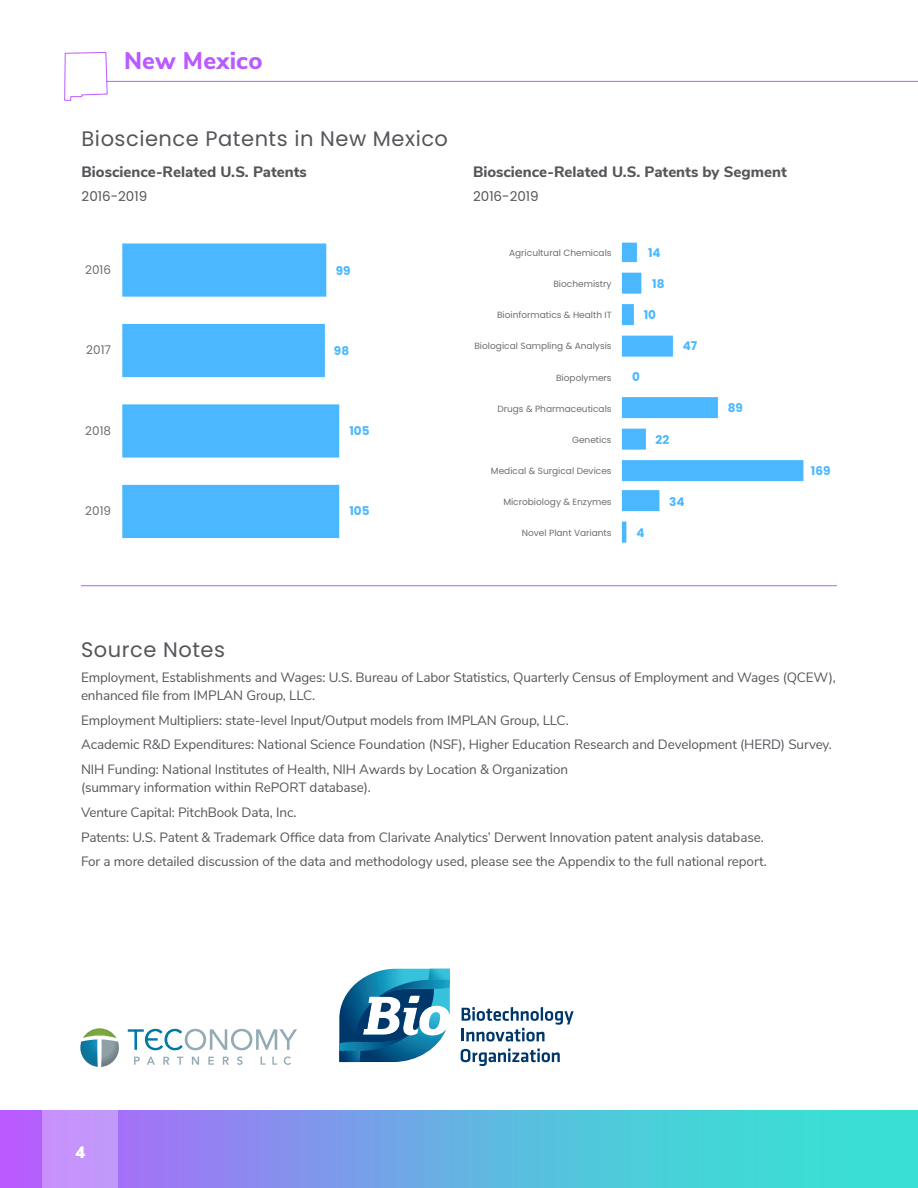
<style>
.page{position:relative;width:918px;height:1188px;background:#fff}
.page>*{position:absolute;margin:0;border:0;box-sizing:border-box;transform-origin:0 0}
.t1{font:800 24px "Nunito Sans";letter-spacing:.01em;color:#ba5aff}
.Table_Headline{font:21px "Poppins";letter-spacing:.025em;color:#54565a}
.t2{font:900 16.5px "Nunito Sans";color:#fff}
.Table_Subhead2{font:800 15px "Nunito Sans";color:#54565a}
.t3{font:13.5px/24.8px "Nunito Sans";letter-spacing:-.01em;color:#54565a}
.Figure_Subhead_2{font:13.5px "Poppins";color:#54565a}
.t4{font:700 12px "Poppins";color:#4ab7ff}
.t5{font:12px "Poppins";color:#6d6e71}
.t6{font:9px "Poppins";color:#6d6e71}
</style>
<div class="page">
<svg style="left:0;top:1111px;width:918px;height:77px"></svg>
<div style="left:42px;top:1111px;width:76px;height:77px;background:#c495fb"></div>
<hr style="left:106px;top:81px;width:812px;height:1px;background:#ba5aff">
<svg style="left:64px;top:52px;width:44px;height:49px"></svg>
<svg style="left:339px;top:969px;width:111px;height:93px"></svg>
<svg style="left:461px;top:1049px;width:99px;height:17px"></svg>
<svg style="left:462px;top:1007px;width:112px;height:35px"></svg>
<svg style="left:134px;top:1057px;width:6px;height:8px"></svg>
<svg style="left:147px;top:1057px;width:8px;height:8px"></svg>
<svg style="left:163px;top:1057px;width:6px;height:8px"></svg>
<svg style="left:177px;top:1057px;width:6px;height:8px"></svg>
<svg style="left:192px;top:1057px;width:7px;height:8px"></svg>
<svg style="left:208px;top:1057px;width:6px;height:8px"></svg>
<svg style="left:223px;top:1057px;width:6px;height:8px"></svg>
<svg style="left:237px;top:1056px;width:6px;height:9px"></svg>
<svg style="left:261px;top:1057px;width:4px;height:8px"></svg>
<svg style="left:272px;top:1057px;width:5px;height:8px"></svg>
<svg style="left:284px;top:1056px;width:7px;height:9px"></svg>
<svg style="left:128px;top:1029px;width:169px;height:21px"></svg>
<svg style="left:80px;top:1028px;width:39px;height:39px"></svg>
<svg style="left:122px;top:243px;width:217px;height:295px;fill:#4ab7ff"></svg>
<svg style="left:622px;top:243px;width:181px;height:300px"></svg>
<hr style="left:81px;top:585px;width:756px;height:1px;background:#ba5aff">
<h1 class="t1" style="left:124px;top:43px;width:140px">New Mexico</h1>
<p class="Table_Headline" style="left:82px;top:126px;width:368px">Bioscience Patents in New Mexico</p>
<p class="Table_Subhead2" style="left:82px;top:161px;width:227px">Bioscience-Related U.S. Patents</p>
<p class="Figure_Subhead_2" style="left:82px;top:188px;width:67px">2016-2019</p>
<p class="t5" style="left:85px;top:263px;width:27px">2016</p>
<p class="t4" style="left:336px;top:264px;width:16px">99</p>
<p class="t5" style="left:86px;top:343px;width:26px">2017</p>
<p class="t4" style="left:334px;top:344px;width:17px">98</p>
<p class="t5" style="left:85px;top:424px;width:27px">2018</p>
<p class="t4" style="left:349px;top:424px;width:22px">105</p>
<p class="t5" style="left:85px;top:504px;width:27px">2019</p>
<p class="t4" style="left:349px;top:504px;width:22px">105</p>
<p class="Table_Subhead2" style="left:473px;top:161px;width:315px">Bioscience-Related U.S. Patents by Segment</p>
<p class="Figure_Subhead_2" style="left:473px;top:188px;width:67px">2016-2019</p>
<p class="t6" style="left:509px;top:248px;width:104px">Agricultural Chemicals</p>
<p class="t6" style="left:553px;top:279px;width:60px">Biochemistry</p>
<p class="t6" style="left:497px;top:310px;width:116px">Bioinformatics &amp; Health IT</p>
<p class="t6" style="left:474px;top:341px;width:139px">Biological Sampling &amp; Analysis</p>
<p class="t6" style="left:556px;top:372px;width:57px">Biopolymers</p>
<p class="t6" style="left:497px;top:403px;width:116px">Drugs &amp; Pharmaceuticals</p>
<p class="t6" style="left:572px;top:434px;width:41px">Genetics</p>
<p class="t6" style="left:491px;top:466px;width:122px">Medical &amp; Surgical Devices</p>
<p class="t6" style="left:503px;top:497px;width:110px">Microbiology &amp; Enzymes</p>
<p class="t6" style="left:522px;top:528px;width:91px">Novel Plant Variants</p>
<p class="t4" style="left:648px;top:246px;width:14px">14</p>
<p class="t4" style="left:652px;top:277px;width:14px">18</p>
<p class="t4" style="left:644px;top:308px;width:14px">10</p>
<p class="t4" style="left:632px;top:370px;width:9px">0</p>
<p class="t4" style="left:683px;top:339px;width:16px">47</p>
<p class="t4" style="left:656px;top:432px;width:15px">22</p>
<p class="t4" style="left:637px;top:526px;width:10px">4</p>
<p class="t4" style="left:669px;top:495px;width:17px">34</p>
<p class="t4" style="left:728px;top:401px;width:17px">89</p>
<p class="t4" style="left:811px;top:463px;width:21px">169</p>
<h2 class="Table_Headline" style="left:81px;top:638px;width:146px">Source Notes</h2>
<p class="t3" style="left:81px;top:667px;width:756px;line-height:18px">Employment, Establishments and Wages: U.S. Bureau of Labor Statistics, Quarterly Census of Employment and Wages (QCEW), enhanced file from IMPLAN Group, LLC.</p>
<p class="t3" style="left:81px;top:707px;width:753px">Employment Multipliers: state-level Input/Output models from IMPLAN Group, LLC.<br>Academic R&amp;D Expenditures: National Science Foundation (NSF), Higher Education Research and Development (HERD) Survey.<br>NIH Funding: National Institutes of Health, NIH Awards by Location &amp; Organization</p>
<p class="t3" style="left:81px;top:774px;width:687px">(summary information within RePORT database).<br>Venture Capital: PitchBook Data, Inc.<br>Patents: U.S. Patent &amp; Trademark Office data from Clarivate Analytics’ Derwent Innovation patent analysis database.<br>For a more detailed discussion of the data and methodology used, please see the Appendix to the full national report.</p>
<p class="t2" style="left:75px;top:1140px;width:11px">4</p>
</div>
